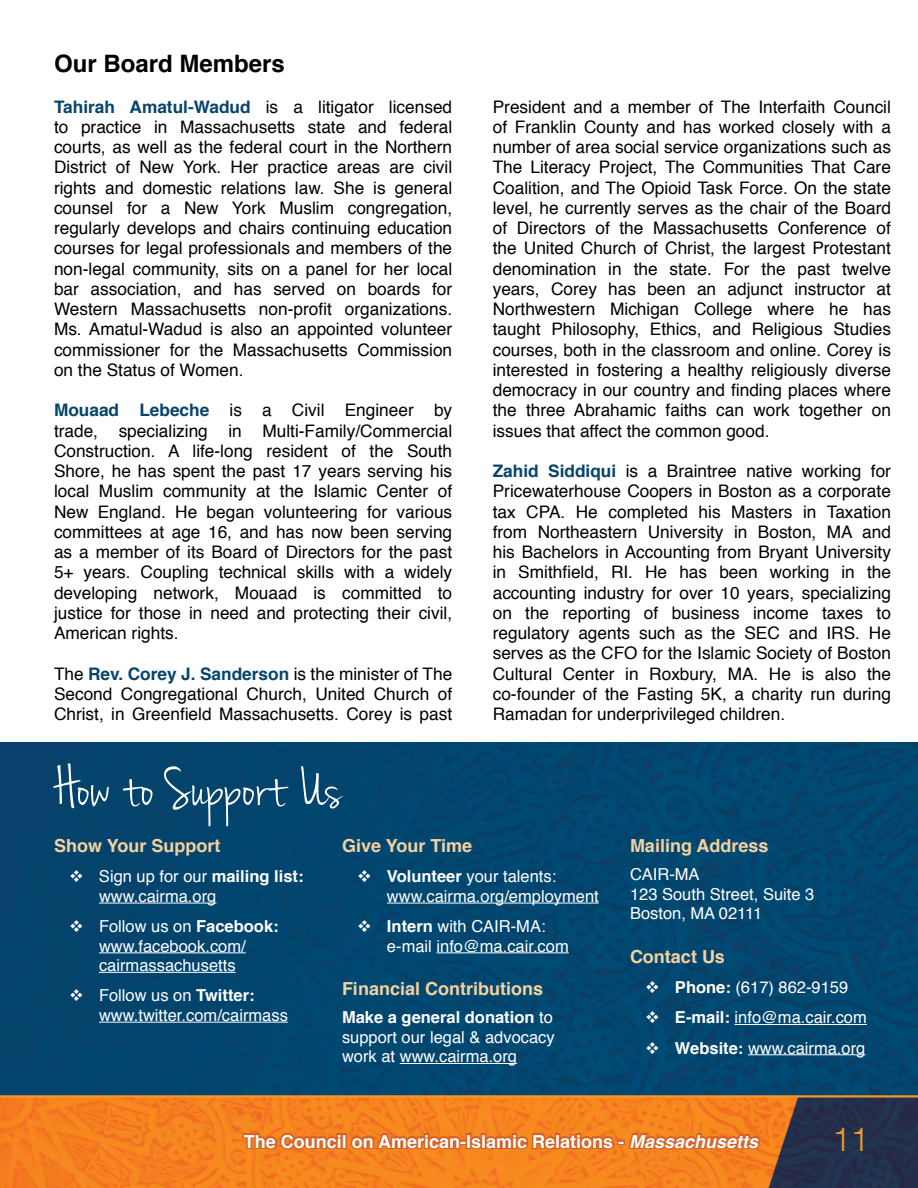
<style>
.page{position:relative;width:918px;height:1188px;background:#fff}
.page>*{position:absolute;margin:0;border:0;box-sizing:border-box;transform-origin:0 0}
.t1{font:58.5px "Jenna Sue";letter-spacing:.005em;color:#fff}
.t2{font:300 33px "Helvetica";color:#f89728}
.t3{font:700 24px "Helvetica";color:#000}
.t4{font:700 18px "Helvetica";color:#f4d19f}
.t5{font:700 18px "Helvetica";color:#fff}
.t6{font:17.25px/20.2px "Helvetica";color:#000;text-align:justify}
.t7{font:16.5px/19.5px "Helvetica";color:#fff}
.s1{font-weight:700;color:#05446b}
.s2{font-weight:700}
.s3{font-style:italic}
</style>
<div class="page">
<img style="left:0;top:742px;width:918px;height:353px">
<img style="left:0;top:1098px;width:918px;height:90px">
<svg style="left:241px;top:1131px;width:101px;height:21px;background:#e36f21"></svg>
<div style="left:336px;top:1136px;width:6px;height:13px;border:3px solid #d46023"></div>
<div style="left:341px;top:1133px;width:6px;height:16px;border:3px solid #d46023"></div>
<svg style="left:348px;top:1132px;width:114px;height:20px;background:#e26f20"></svg>
<div style="left:459px;top:1140px;width:8px;height:5px;border:3px solid #d46023"></div>
<div style="left:466px;top:1133px;width:5px;height:16px;border:3px solid #d46023"></div>
<svg style="left:468px;top:1131px;width:148px;height:21px;background:#e16e21"></svg>
<div style="left:617px;top:1140px;width:8px;height:5px;border:3px solid #d46023"></div>
<hr style="left:0;top:1095px;width:918px;height:3px;background:#f89728">
<hr style="left:99px;top:903px;width:117px;height:1px;background:#fff">
<hr style="left:99px;top:952px;width:147px;height:1px;background:#fff">
<hr style="left:99px;top:972px;width:137px;height:1px;background:#fff">
<hr style="left:99px;top:1022px;width:189px;height:1px;background:#fff">
<hr style="left:387px;top:903px;width:212px;height:1px;background:#fff">
<hr style="left:437px;top:952px;width:132px;height:1px;background:#fff">
<hr style="left:400px;top:1063px;width:117px;height:1px;background:#fff">
<hr style="left:735px;top:1024px;width:132px;height:1px;background:#fff">
<hr style="left:748px;top:1054px;width:117px;height:1px;background:#fff">
<div style="left:120px;top:776px;width:35px;height:104px;background:#05446b"></div>
<div style="left:161px;top:742px;width:129px;height:138px;background:#02446d"></div>
<div style="left:298px;top:742px;width:48px;height:69px;background:#00456d"></div>
<div style="left:50px;top:762px;width:60px;height:120px;background:#05446c"></div>
<svg style="left:70px;top:920px;width:12px;height:12px"></svg>
<svg style="left:70px;top:989px;width:12px;height:12px"></svg>
<svg style="left:358px;top:870px;width:12px;height:12px"></svg>
<svg style="left:358px;top:920px;width:12px;height:12px"></svg>
<svg style="left:627px;top:742px;width:135px;height:429px;background:#2c5061"></svg>
<h3 class="t3" style="left:54px;top:44px;width:232px">Our Board Members</h3>
<p class="t6" style="left:54px;top:97px;width:400px"><span class="s1">Tahirah Amatul-Wadud</span> is a litigator licensed to practice in Massachusetts state and federal courts, as well as the federal court in the Northern District of New York. Her practice areas are civil rights and domestic relations law. She is general counsel for a New York Muslim congregation, regularly develops and chairs continuing education courses for legal professionals and members of the non-legal community, sits on a panel for her local bar association, and has served on boards for Western Massachusetts non-profit organizations.<br>Ms. Amatul-Wadud is also an appointed volunteer commissioner for the Massachusetts Commission on the Status of Women.</p>
<p class="t6" style="left:54px;top:401px;width:400px"><span class="s1">Mouaad Lebeche</span> is a Civil Engineer by trade, specializing in Multi-Family/Commercial Construction. A life-long resident of the South Shore, he has spent the past 17 years serving his local Muslim community at the Islamic Center of New England. He began volunteering for various committees at age 16, and has now been serving as a member of its Board of Directors for the past 5+ years. Coupling technical skills with a widely developing network, Mouaad is committed to justice for those in need and protecting their civil, American rights.</p>
<p class="t6" style="left:54px;top:664px;width:400px">The <span class="s1">Rev. Corey J. Sanderson</span> is the minister of The Second Congregational Church, United Church of Christ, in Greenfield Massachusetts. Corey is past</p>
<h1 class="t1" style="left:54px;top:754px;width:289px">How to Support Us</h1>
<p class="t6" style="left:493px;top:97px;width:400px">President and a member of The Interfaith Council of Franklin County and has worked closely with a number of area social service organizations such as The Literacy Project, The Communities That Care Coalition, and The Opioid Task Force. On the state level, he currently serves as the chair of the Board of Directors of the Massachusetts Conference of the United Church of Christ, the largest Protestant denomination in the state. For the past twelve years, Corey has been an adjunct instructor at Northwestern Michigan College where he has taught Philosophy, Ethics, and Religious Studies courses, both in the classroom and online. Corey is interested in fostering a healthy religiously diverse democracy in our country and finding places where the three Abrahamic faiths can work together on issues that affect the common good.</p>
<p class="t6" style="left:493px;top:461px;width:400px"><span class="s1">Zahid Siddiqui</span> is a Braintree native working for Pricewaterhouse Coopers in Boston as a corporate tax CPA. He completed his Masters in Taxation from Northeastern University in Boston, MA and his Bachelors in Accounting from Bryant University in Smithfield, RI. He has been working in the accounting industry for over 10 years, specializing on the reporting of business income taxes to regulatory agents such as the SEC and IRS. He serves as the CFO for the Islamic Society of Boston Cultural Center in Roxbury, MA. He is also the co-founder of the Fasting 5K, a charity run during Ramadan for underprivileged children.</p>
<p class="t4" style="left:54px;top:831px;width:168px">Show Your Support</p>
<p class="t7" style="left:99px;top:867px;width:206px">Sign up for our <span class="s2">mailing list: </span>www.cairma.org</p>
<p class="t7" style="left:99px;top:917px;width:181px">Follow us on <span class="s2">Facebook: </span>www.facebook.com/ cairmassachusetts</p>
<p class="t7" style="left:99px;top:986px;width:190px">Follow us on <span class="s2">Twitter: </span>www.twitter.com/cairmass</p>
<p class="t4" style="left:342px;top:831px;width:132px">Give Your Time</p>
<p class="t7" style="left:387px;top:867px;width:213px"><span class="s2">Volunteer</span> your talents: www.cairma.org/employment</p>
<p class="t7" style="left:387px;top:917px;width:183px"><span class="s2">Intern</span> with CAIR-MA: e-mail info@ma.cair.com</p>
<p class="t4" style="left:342px;top:974px;width:203px">Financial Contributions</p>
<p class="t7" style="left:342px;top:1008px;width:214px;text-align:justify"><span class="s2">Make a general donation</span> to support our legal &amp; advocacy work at www.cairma.org</p>
<p class="t4" style="left:630px;top:831px;width:140px">Mailing Address</p>
<p class="t7" style="left:630px;top:865px;width:186px">CAIR-MA<br>123 South Street, Suite 3<br>Boston, MA 02111</p>
<p class="t4" style="left:630px;top:942px;width:97px">Contact Us</p>
<p class="t7" style="left:675px;top:973px;width:193px;line-height:30.3px"><span class="s2">Phone:</span> (617) 862-9159<br><span class="s2">E-mail:</span> info@ma.cair.com<br><span class="s2">Website:</span> www.cairma.org</p>
<p class="t5" style="left:244px;top:1127px;width:516px">The Council on American-Islamic Relations - <span class="s3">Massachusetts</span></p>
<h2 class="t2" style="left:832px;top:1119px;width:38px">11</h2>
</div>
